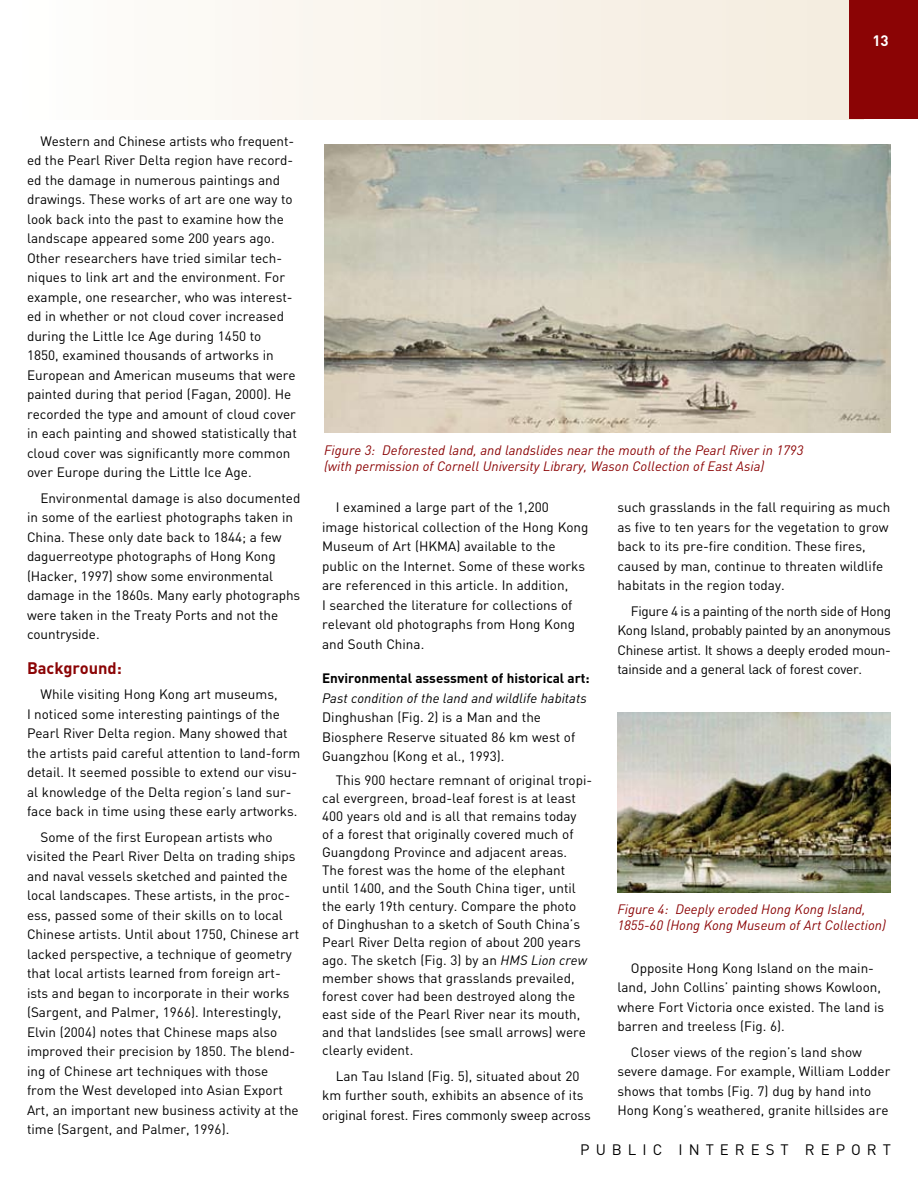
<style>
.page{position:relative;width:918px;height:1188px;background:#fff}
.page>*{position:absolute;margin:0;border:0;box-sizing:border-box;transform-origin:0 0}
.t1{font:700 16.5px "DIN";color:#8b0405}
.t2{font:15px "DIN";letter-spacing:.4em;color:#000}
.t3{font:700 15px "DIN";color:#fff}
.t4{font:13.5px/19.5px "DIN";color:#000}
.t5{font:italic 13.5px/16.5px "DIN";color:#8b0405}
.t6{font:italic 13.5px "DIN";color:#000}
.t7{font:700 13.5px "DIN";letter-spacing:-.005em;color:#000}
.s1{font-style:italic}
</style>
<div class="page">
<div style="left:1px;top:0;width:863px;height:119px;background:linear-gradient(to right,#fefefc,#f4ebdd)"></div>
<div style="left:849px;top:0;width:69px;height:119px;background:#8b0405"></div>
<img style="left:325px;top:144px;width:566px;height:289px">
<img style="left:617px;top:712px;width:274px;height:181px">
<p class="t3" style="left:872px;top:31px;width:18px">13</p>
<p class="t4" style="left:27px;top:131px;width:271px;text-indent:14px">Western and Chinese artists who frequent&shy;ed the Pearl River Delta region have record&shy;ed the damage in numerous paintings and drawings. These works of art are one way to look back into the past to examine how the landscape appeared some 200 years ago.<br>Other researchers have tried similar tech&shy;niques to link art and the environment. For example, one researcher, who was interest&shy;ed in whether or not cloud cover increased during the Little Ice Age during 1450 to<br>1850, examined thousands of artworks in European and American museums that were painted during that period (Fagan, 2000). He recorded the type and amount of cloud cover in each painting and showed statistically that cloud cover was significantly more common over Europe during the Little Ice Age.</p>
<p class="t4" style="left:27px;top:488px;width:275px;text-indent:14px">Environmental damage is also documented in some of the earliest photographs taken in China. These only date back to 1844; a few daguerreotype photographs of Hong Kong (Hacker, 1997) show some environmental damage in the 1860s. Many early photographs were taken in the Treaty Ports and not the countryside.</p>
<p class="t1" style="left:27px;top:657px;width:96px">Background:</p>
<p class="t4" style="left:27px;top:685px;width:275px;text-indent:14px">While visiting Hong Kong art museums,<br>I noticed some interesting paintings of the Pearl River Delta region. Many showed that the artists paid careful attention to land-form detail. It seemed possible to extend our visu&shy;al knowledge of the Delta region’s land sur&shy;face back in time using these early artworks.</p>
<p class="t4" style="left:27px;top:827px;width:274px;text-indent:14px">Some of the first European artists who visited the Pearl River Delta on trading ships and naval vessels sketched and painted the local landscapes. These artists, in the proc&shy;ess, passed some of their skills on to local Chinese artists. U ntil about 1750, Chinese art lacked perspective, a technique of geometry that local artists learned from foreign art&shy;ists and began to incorporate in their works (Sargent, and Palmer, 1966). Interestingly, Elvin (2004) notes that Chinese maps also improved their precision by 1850. The blend&shy;ing of Chinese art techniques with those from the West developed into Asian Export Art, an important new business activity at the time (Sargent, and Palmer, 1996).</p>
<p class="t5" style="left:324px;top:441px;width:481px">Figure 3: Deforested land, and landslides near the mouth of the Pearl River in 1793 (with permission of Cornell University Library, Wason Collection of East Asia)</p>
<p class="t4" style="left:322px;top:497px;width:268px;text-indent:14px">I examined a large part of the 1,200 image historical collection of the Hong Kong M useum of Art (H KMA) available to the public on the Internet. Some of these works are referenced in this article. In addition,<br>I searched the literature for collections of relevant old photographs from Hong Kong and South China.</p>
<p class="t7" style="left:322px;top:669px;width:269px">Environmental assessment of historical art:</p>
<p class="t6" style="left:322px;top:689px;width:266px">Past condition of the land and wildlife habitats</p>
<p class="t4" style="left:322px;top:707px;width:255px">Dinghushan (Fig. 2) is a Man and the<br>Biosphere Reserve situated 86 km west of<br>Guangzhou (Kong et al., 1993).</p>
<p class="t4" style="left:322px;top:771px;width:272px;line-height:18px;text-indent:14px">This 900 hectare remnant of original tropi&shy;cal evergreen, broad-leaf forest is at least 400 years old and is all that remains today<br>of a forest that originally covered much of Guangdong Province and adjacent areas.<br>The forest was the home of the elephant until 1400, and the South China tiger, until the early 19th century. Compare the photo<br>of Dinghushan to a sketch of South China’s Pearl River Delta region of about 200 years ago. The sketch (Fig. 3) by an <span class="s1">HMS Lion crew </span>member shows that grasslands prevailed, forest cover had been destroyed along the east side of the Pearl River near its mouth, and that landslides (see small arrows) were clearly evident.</p>
<p class="t4" style="left:322px;top:1066px;width:270px;text-align:center">Lan Tau Island (Fig. 5), situated about 20<br>km further south, exhibits an absence of its original forest. Fires commonly sweep across</p>
<p class="t4" style="left:617px;top:497px;width:274px">such grasslands in the fall requiring as much as five to ten years for the vegetation to grow back to its pre-fire condition. These fires, caused by man, continue to threaten wildlife habitats in the region today.</p>
<p class="t4" style="left:617px;top:601px;width:275px;text-align:justify;text-indent:14px">Figure 4 is a painting of the north side of Hong Kong Island, probably painted by an anonymous Chinese artist. It shows a deeply eroded moun&shy;tainside and a general lack of forest cover.</p>
<p class="t5" style="left:617px;top:901px;width:270px">Figure 4: Deeply eroded Hong Kong Island,<br>1855-60 (Hong Kong Museum of Art Collection)</p>
<p class="t4" style="left:617px;top:958px;width:268px;text-indent:13px">Opposite Hong Kong Island on the main&shy;land, John Collins’ painting shows Kowloon, where Fort Victoria once existed. The land is barren and treeless (Fig. 6).</p>
<p class="t4" style="left:617px;top:1042px;width:275px;text-indent:14px">Closer views of the region’s land show severe damage. For example, William Lodder shows that tombs (Fig. 7) dug by hand into Hong Kong’s weathered, granite hillsides are</p>
<p class="t2" style="left:580px;top:1140px;width:124px">PU BL IC INTERE</p>
<p class="t2" style="left:766px;top:1140px;width:52px">ST RE</p>
<p class="t2" style="left:836px;top:1140px;width:30px">P ORT</p>
</div>
